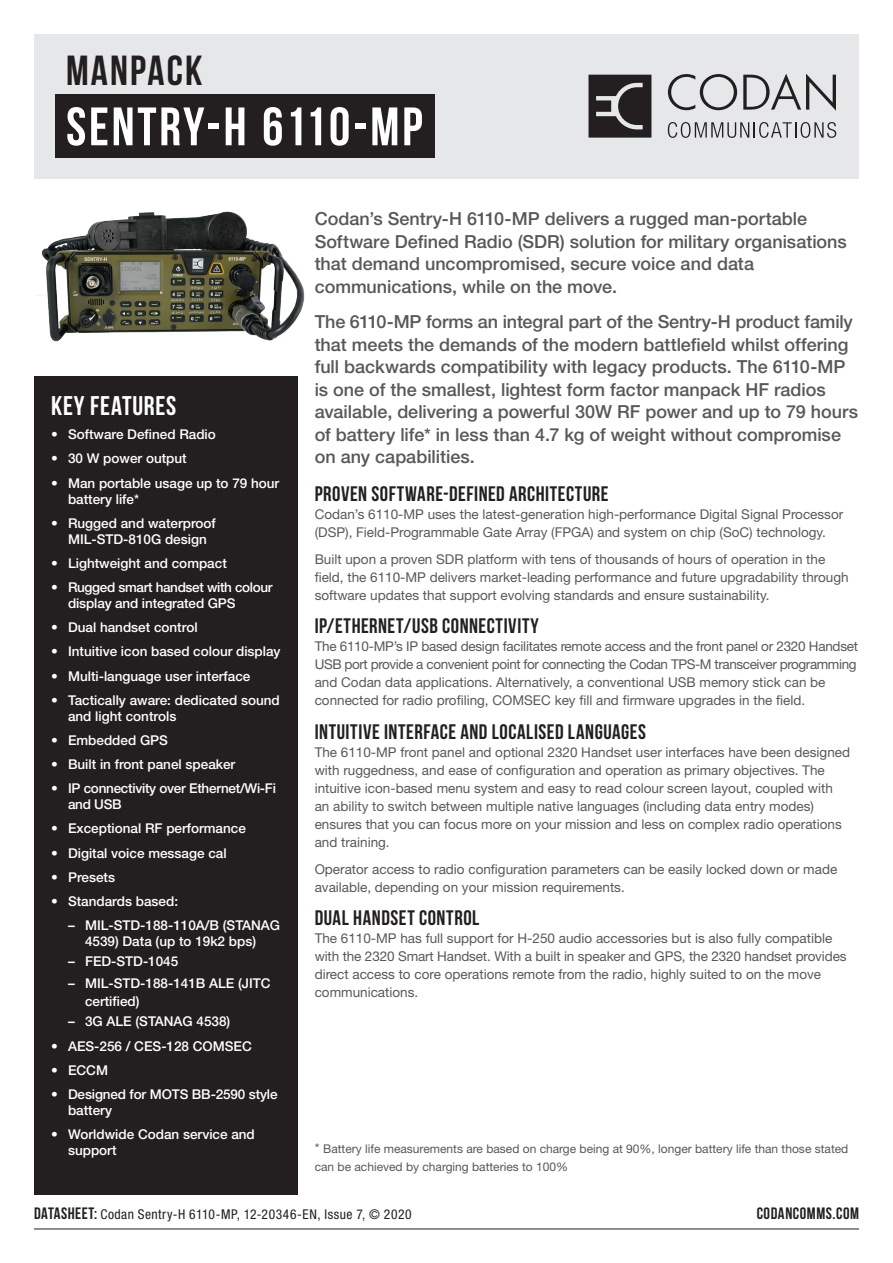
<style>
.page{position:relative;width:893px;height:1263px;background:#fff}
.page>*{position:absolute;margin:0;border:0;box-sizing:border-box;transform-origin:0 0}
.t1{font:54px "Bebas Neue";letter-spacing:.05em;color:#fff}
.t2{font:42px "Bebas Neue";letter-spacing:.05em;color:#231f20}
.t3{font:27px "Bebas Neue";letter-spacing:.03em;color:#fff}
.t4{font:21px "Bebas Neue";letter-spacing:.025em;color:#231f20}
.t5{font:500 18px/22.5px "Helvetica Neue LT Std";color:#57585a}
.t6{font:16.5px "Bebas Neue";letter-spacing:.035em;color:#231f20}
.t7{font:13.5px/18px "Helvetica Neue LT Std";color:#57585a}
.t8{font:500 13.5px/15.8px "Helvetica Neue LT Std";color:#fff}
.t9{font:13.5px/18px "Helvetica Neue LT Std";letter-spacing:-.02em;color:#57585a}
.t10{font:condensed 13.5px "Helvetica Neue LT Std";letter-spacing:.04em;color:#231f20}
.t11{font:500 13.5px/15.8px "Helvetica Neue LT Std";letter-spacing:-.025em;color:#fff}
.t12{font:500 13.5px/15.8px "Helvetica Neue LT Std";letter-spacing:-.02em;color:#fff}
.t13{font:12px/18px "Helvetica Neue LT Std";color:#57585a}
.s1{font-size:13.5px}
.s2{font-family:"Bebas Neue";font-stretch:normal;font-size:16.5px}
</style>
<div class="page">
<div style="left:34px;top:34px;width:825px;height:145px;background:#e6e7e9"></div>
<hr style="left:34px;top:1228px;width:825px;height:1px;background:#231f20">
<svg style="left:668px;top:122px;width:168px;height:16px"></svg>
<svg style="left:668px;top:74px;width:69px;height:36px"></svg>
<svg style="left:743px;top:74px;width:93px;height:37px"></svg>
<svg style="left:588px;top:75px;width:63px;height:63px;background:#403d3e"></svg>
<div style="left:34px;top:376px;width:264px;height:819px;background:#231f20"></div>
<div style="left:55px;top:94px;width:380px;height:63px;background:#231f20"></div>
<img style="left:37px;top:211px;width:268px;height:131px">
<h2 class="t2" style="left:66px;top:47px;width:138px">MANPACK</h2>
<h1 class="t1" style="left:66px;top:97px;width:358px">SENTRY-H 6110-MP</h1>
<h3 class="t3" style="left:51px;top:391px;width:127px">KEY FEATURES</h3>
<p class="t8" style="left:51px;top:426px;width:166px">• Software Defined Radio</p>
<p class="t8" style="left:51px;top:451px;width:137px">• 30 W power output</p>
<p class="t8" style="left:68px;top:475px;width:213px;text-indent:-17px">• Man portable usage up to 79 hour battery life*</p>
<p class="t8" style="left:51px;top:515px;width:166px;text-align:center">• Rugged and waterproof<br>MIL-STD-810G design</p>
<p class="t8" style="left:51px;top:555px;width:177px">• Lightweight and compact</p>
<p class="t11" style="left:68px;top:579px;width:206px;text-indent:-17px">• Rugged smart handset with colour display and integrated GPS</p>
<p class="t8" style="left:51px;top:619px;width:148px">• Dual handset control</p>
<p class="t8" style="left:51px;top:643px;width:231px">• Intuitive icon based colour display</p>
<p class="t8" style="left:51px;top:668px;width:201px">• Multi-language user interface</p>
<p class="t8" style="left:68px;top:692px;width:213px;text-indent:-17px">• Tactically aware: dedicated sound and light controls</p>
<p class="t8" style="left:51px;top:732px;width:119px">• Embedded GPS</p>
<p class="t8" style="left:51px;top:756px;width:186px">• Built in front panel speaker</p>
<p class="t12" style="left:68px;top:780px;width:209px;text-indent:-17px">• IP connectivity over Ethernet/Wi-Fi and USB</p>
<p class="t8" style="left:51px;top:820px;width:196px">• Exceptional RF performance</p>
<p class="t8" style="left:51px;top:845px;width:177px">• Digital voice message cal</p>
<p class="t8" style="left:51px;top:869px;width:66px">• Presets</p>
<p class="t8" style="left:51px;top:893px;width:129px">• Standards based:</p>
<p class="t8" style="left:68px;top:918px;width:214px;text-align:center">– MIL-STD-188-110A/B (STANAG<br>4539) Data (up to 19k2 bps)</p>
<p class="t8" style="left:68px;top:953px;width:112px">– FED-STD-1045</p>
<p class="t8" style="left:85px;top:974px;width:187px;line-height:18px;text-indent:-17px">– MIL-STD-188-141B ALE (JITC certified)</p>
<p class="t8" style="left:68px;top:1014px;width:164px">– 3G ALE (STANAG 4538)</p>
<p class="t8" style="left:51px;top:1038px;width:202px">• AES-256 / CES-128 COMSEC</p>
<p class="t8" style="left:51px;top:1062px;width:59px">• ECCM</p>
<p class="t8" style="left:68px;top:1086px;width:211px;text-indent:-17px">• Designed for MOTS BB-2590 style battery</p>
<p class="t8" style="left:68px;top:1126px;width:188px;text-indent:-17px">• Worldwide Codan service and support</p>
<h3 class="t5" style="left:315px;top:208px;width:534px">Codan’s Sentry-H 6110-MP delivers a rugged man-portable Software Defined Radio (SDR) solution for military organisations that demand uncompromised, secure voice and data communications, while on the move.</h3>
<p class="t5" style="left:315px;top:310px;width:545px">The 6110-MP forms an integral part of the Sentry-H product family that meets the demands of the modern battlefield whilst offering full backwards compatibility with legacy products. The 6110-MP is one of the smallest, lightest form factor manpack HF radios available, delivering a powerful 30W RF power and up to 79 hours of battery life* in less than 4.7 kg of weight without compromise on any capabilities.</p>
<h3 class="t4" style="left:315px;top:482px;width:295px">PROVEN SOFTWARE-DEFINED ARCHITECTURE</h3>
<p class="t7" style="left:315px;top:505px;width:530px">Codan’s 6110-MP uses the latest-generation high-performance Digital Signal Processor (DSP), Field-Programmable Gate Array (FPGA) and system on chip (SoC) technology.</p>
<p class="t7" style="left:315px;top:550px;width:535px">Built upon a proven SDR platform with tens of thousands of hours of operation in the field, the 6110-MP delivers market-leading performance and future upgradability through software updates that support evolving standards and ensure sustainability.</p>
<h3 class="t4" style="left:315px;top:615px;width:226px">IP/ETHERNET/USB CONNECTIVITY</h3>
<p class="t9" style="left:315px;top:637px;width:545px">The 6110-MP’s IP based design facilitates remote access and the front panel or 2320 Handset USB port provide a convenient point for connecting the Codan TPS-M transceiver programming and Codan data applications. Alternatively, a conventional USB memory stick can be connected for radio profiling, COMSEC key fill and firmware upgrades in the field.</p>
<h3 class="t4" style="left:315px;top:720px;width:333px">INTUITIVE INTERFACE AND LOCALISED LANGUAGES</h3>
<p class="t7" style="left:315px;top:743px;width:537px">The 6110-MP front panel and optional 2320 Handset user interfaces have been designed with ruggedness, and ease of configuration and operation as primary objectives. The intuitive icon-based menu system and easy to read colour screen layout, coupled with an ability to switch between multiple native languages (including data entry modes) ensures that you can focus more on your mission and less on complex radio operations and training.</p>
<p class="t7" style="left:315px;top:860px;width:524px">Operator access to radio configuration parameters can be easily locked down or made available, depending on your mission requirements.</p>
<h3 class="t4" style="left:315px;top:907px;width:166px">DUAL HANDSET CONTROL</h3>
<p class="t7" style="left:315px;top:929px;width:533px">The 6110-MP has full support for H-250 audio accessories but is also fully compatible with the 2320 Smart Handset. With a built in speaker and GPS, the 2320 handset provides direct access to core operations remote from the radio, highly suited to on the move communications.</p>
<p class="t13" style="left:315px;top:1140px;width:535px"><span class="s1">*</span> Battery life measurements are based on charge being at 90%, longer battery life than those stated can be achieved by charging batteries to 100%</p>
<p class="t10" style="left:34px;top:1206px;width:379px"><span class="s2">DATASHEET:</span> Codan Sentry-H 6110-MP, 12-20346-EN, Issue 7, © 2020</p>
<p class="t6" style="left:757px;top:1204px;width:104px">CODANCOMMS.COM</p>
</div>
